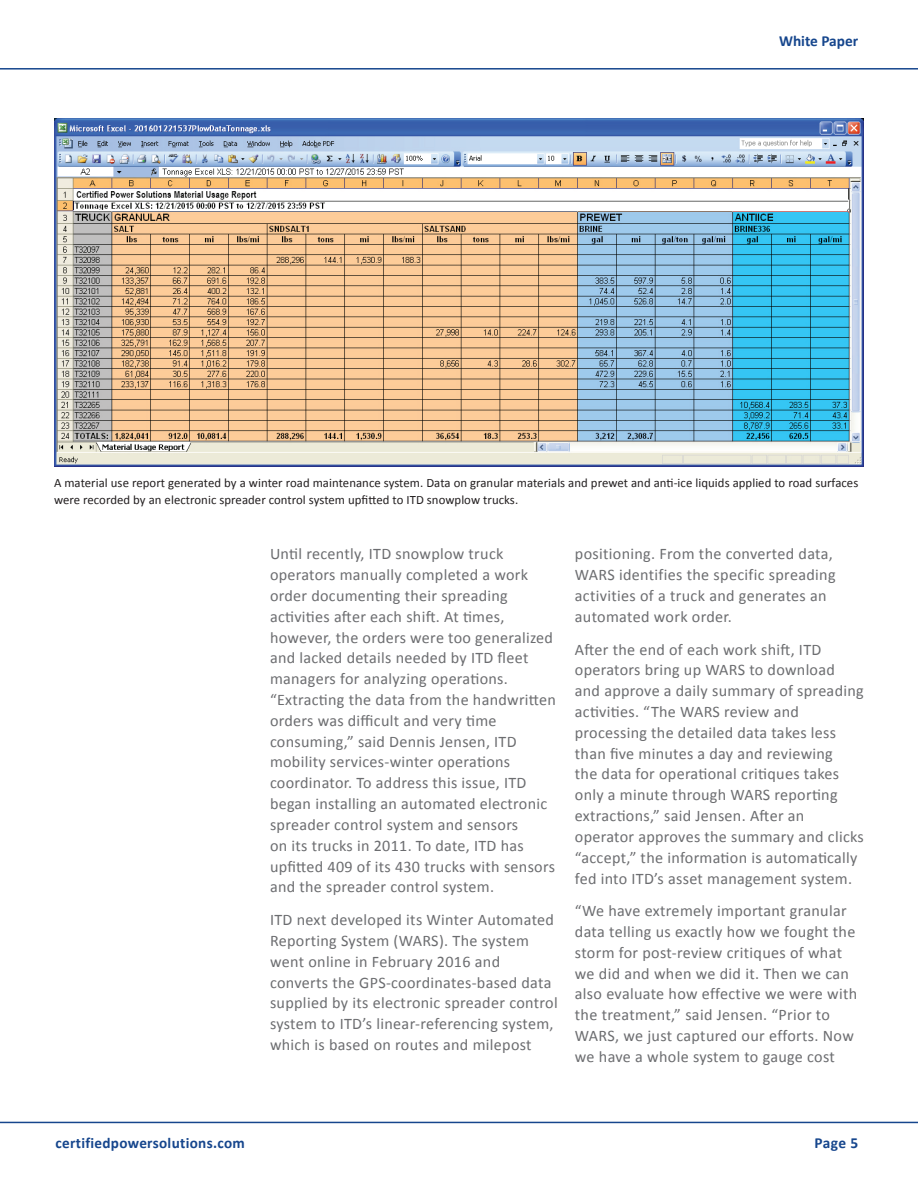
<style>
.page{position:relative;width:918px;height:1188px;background:#fff}
.page>*{position:absolute;margin:0;border:0;box-sizing:border-box;transform-origin:0 0}
.t1{font:16.2px/20.9px "Calibri";letter-spacing:.02em;color:#6c6d70}
.t2{font:700 15.3px "Calibri";color:#16468d}
.t3{font:700 15.15px "Calibri";letter-spacing:.02em;color:#16468d}
.t4{font:12.75px/17px "Calibri";letter-spacing:.005em;color:#231f20}
</style>
<div class="page">
<hr style="left:0;top:1122px;width:918px;height:1px;background:#16468d">
<hr style="left:0;top:68px;width:918px;height:2px;background:#16468d">
<img style="left:54px;top:119px;width:810px;height:347px">
<p class="t2" style="left:779px;top:30px;width:81px">White Paper</p>
<p class="t4" style="left:54px;top:474px;width:806px">A material use report generated by a winter road maintenance system. Data on granular materials and prewet and anti-ice liquids applied to road surfaces were recorded by an electronic spreader control system upfitted to ITD snowplow trucks.</p>
<p class="t1" style="left:270px;top:543px;width:288px">Until recently, ITD snowplow truck operators manually completed a work order documenting their spreading activities after each shift. At times, however, the orders were too generalized and lacked details needed by ITD fleet managers for analyzing operations. “Extracting the data from the handwritten orders was difficult and very time consuming,” said Dennis Jensen, ITD mobility services-winter operations coordinator. To address this issue, ITD began installing an automated electronic spreader control system and sensors<br>on its trucks in 2011. To date, ITD has upfitted 409 of its 430 trucks with sensors and the spreader control system.</p>
<p class="t1" style="left:270px;top:909px;width:289px">ITD next developed its Winter Automated Reporting System (WARS). The system went online in February 2016 and converts the GPS-coordinates-based data supplied by its electronic spreader control system to ITD’s linear-referencing system, which is based on routes and milepost</p>
<p class="t1" style="left:575px;top:543px;width:262px">positioning. From the converted data, WARS identifies the specific spreading activities of a truck and generates an automated work order.</p>
<p class="t1" style="left:575px;top:638px;width:291px">After the end of each work shift, ITD operators bring up WARS to download and approve a daily summary of spreading activities. “The WARS review and processing the detailed data takes less than five minutes a day and reviewing<br>the data for operational critiques takes only a minute through WARS reporting extractions,” said Jensen. After an operator approves the summary and clicks “accept,” the information is automatically fed into ITD’s asset management system.</p>
<p class="t1" style="left:575px;top:900px;width:284px">“We have extremely important granular data telling us exactly how we fought the storm for post-review critiques of what we did and when we did it. Then we can also evaluate how effective we were with the treatment,” said Jensen. “Prior to WARS, we just captured our efforts. Now we have a whole system to gauge cost</p>
<p class="t3" style="left:56px;top:1132px;width:191px">certifiedpowersolutions.com</p>
<p class="t2" style="left:814px;top:1132px;width:45px">Page 5</p>
</div>
